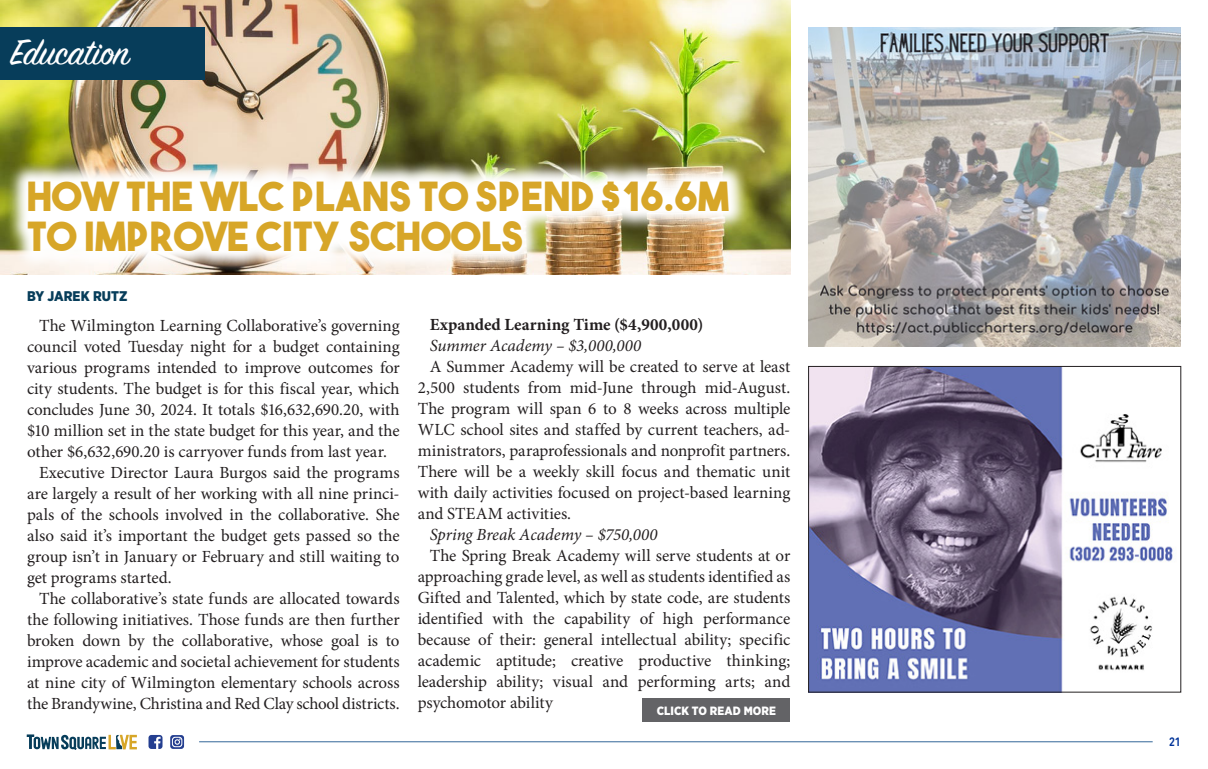
<style>
.page{position:relative;width:1208px;height:769px;background:#fff}
.page>*{position:absolute;margin:0;border:0;box-sizing:border-box;transform-origin:0 0}
.t1{font:40px/40px "The Bold Font";letter-spacing:.01em;color:#d7a628}
.t2{font:40px "Sign Painter House Script";color:#fff}
.body_copy{font:17px/21px "Minion Pro";color:#231f20;text-align:justify}
.body_copy-2{font:italic 17px "Minion Pro";color:#231f20}
.body_copy-3{font:700 17px "Minion Pro";letter-spacing:.01em;color:#231f20}
.t3{font:900 14px "Gotham Narrow";color:#073d5a}
.t4{font:900 12px "Gotham Narrow";letter-spacing:.005em;color:#fff}
.t5{font:600 12px "Avenir Next Condensed";color:#039}
</style>
<div class="page">
<hr style="left:199px;top:740px;width:953px;height:1px;background:#369">
<svg style="left:148px;top:735px;width:14px;height:13px"></svg>
<svg style="left:170px;top:735px;width:14px;height:13px"></svg>
<svg style="left:27px;top:734px;width:110px;height:15px"></svg>
<img style="left:0;top:0;width:790px;height:274px">
<img style="left:6px;top:160px;width:744px;height:113px">
<div style="left:0;top:27px;width:204px;height:52px;background:#073d5a"></div>
<div style="left:642px;top:698px;width:148px;height:23px;background:#636366"></div>
<img style="left:808px;top:27px;width:372px;height:319px">
<img style="left:810px;top:368px;width:364px;height:322px">
<div style="left:808px;top:366px;width:372px;height:326px;border:1px solid #231f20"></div>
<p class="t2" style="left:11px;top:27px;width:120px">Education</p>
<p class="t1" style="left:27px;top:176px;width:703px">HOW THE WLC PLANS TO SPEND $16.6M<br>TO IMPROVE CITY SCHOOLS</p>
<p class="t3" style="left:27px;top:286px;width:102px">BY JAREK RUTZ</p>
<p class="body_copy" style="left:27px;top:315px;width:374px;text-indent:12px">The Wilmington Learning Collaborative’s governing council voted Tuesday night for a budget containing various programs intended to improve outcomes for city students. The budget is for this fiscal year, which concludes June 30, 2024. It totals $16,632,690.20, with $10 million set in the state budget for this year, and the other $6,632,690.20 is carryover funds from last year.</p>
<p class="body_copy" style="left:27px;top:462px;width:374px;text-indent:12px">Executive Director Laura Burgos said the programs are largely a result of her working with all nine princi&shy;pals of the schools involved in the collaborative. She also said it’s important the budget gets passed so the group isn’t in January or February and still waiting to get programs started.</p>
<p class="body_copy" style="left:27px;top:588px;width:374px;text-indent:12px">The collaborative’s state funds are allocated towards the following initiatives. Those funds are then further broken down by the collaborative, whose goal is to improve academic and societal achievement for students at nine city of Wilmington elementary schools across the Brandywine, Christina and Red Clay school districts.</p>
<p class="body_copy-3" style="left:429px;top:312px;width:275px">Expanded Learning Time ($4,900,000)</p>
<p class="body_copy-2" style="left:429px;top:333px;width:213px">Summer Academy – $3,000,000</p>
<p class="body_copy" style="left:417px;top:355px;width:374px;text-indent:12px">A Summer Academy will be created to serve at least 2,500 students from mid-June through mid-August.<br>The program will span 6 to 8 weeks across multiple WLC school sites and staffed by current teachers, ad&shy;ministrators, paraprofessionals and nonprofit partners.<br>There will be a weekly skill focus and thematic unit with daily activities focused on project-based learning and STEAM activities.</p>
<p class="body_copy-2" style="left:429px;top:522px;width:229px">Spring Break Academy – $750,000</p>
<p class="body_copy" style="left:417px;top:544px;width:374px;text-indent:12px">The Spring Break Academy will serve students at or approaching grade level, as well as students identified as Gifted and Talented, which by state code, are students identified with the capability of high performance because of their: general intellectual ability; specific academic aptitude; creative productive thinking; leadership ability; visual and performing arts; and psychomotor ability</p>
<p class="t4" style="left:656px;top:702px;width:121px">CLICK TO READ MORE</p>
<p class="t5" style="left:1169px;top:731px;width:13px">21</p>
</div>
